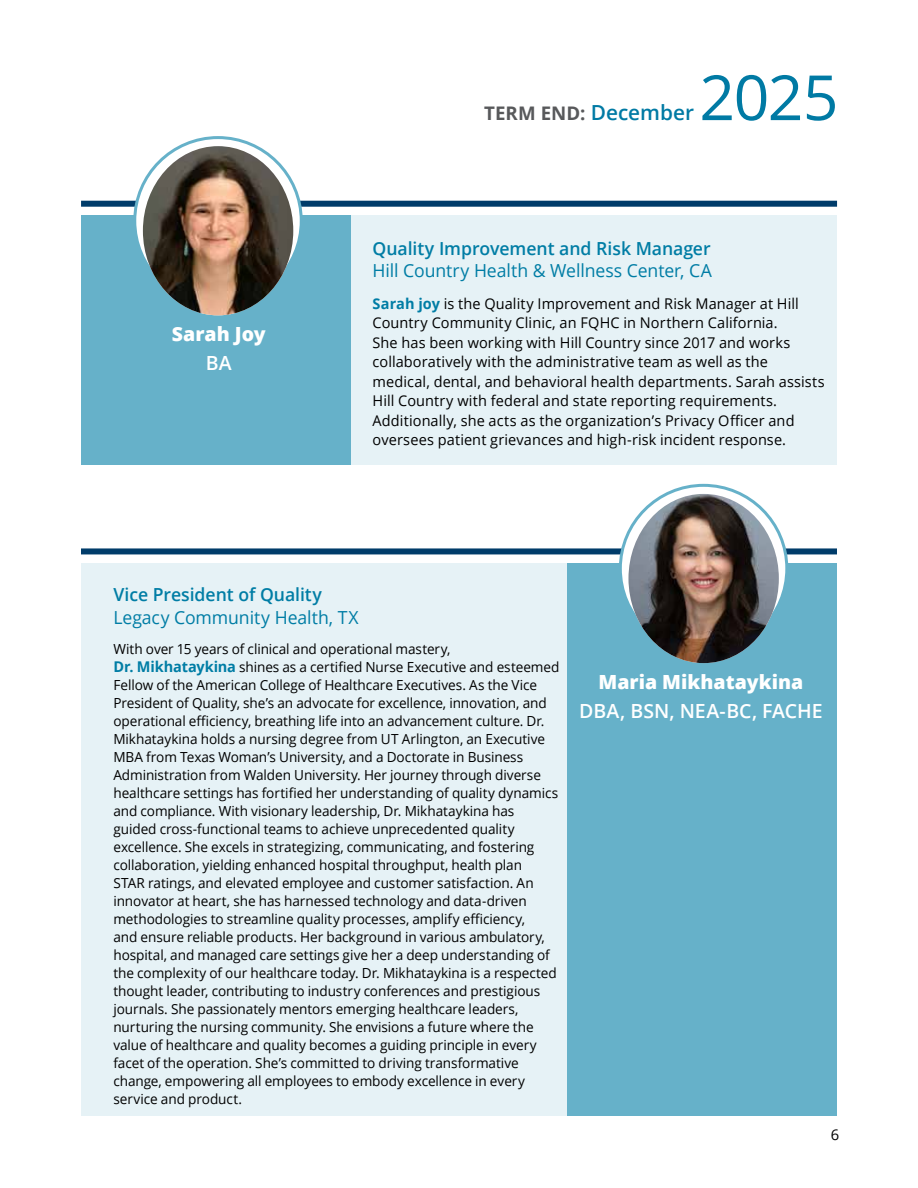
<style>
.page{position:relative;width:918px;height:1188px;background:#fff}
.page>*{position:absolute;margin:0;border:0;box-sizing:border-box;transform-origin:0 0}
.t1{font:62.4px "Open Sans";color:#007aa4}
.t2{font:800 19.5px "Open Sans";color:#fff}
.t3{font:600 19.5px "Open Sans";letter-spacing:-.005em;color:#fff}
.t4{font:700 18.75px "Open Sans";letter-spacing:.005em;color:#58595b}
.t5{font:18px "Open Sans";letter-spacing:-.005em;color:#007da5}
.t6{font:600 18px "Open Sans";letter-spacing:-.005em;color:#007da5}
.t7{font:14.85px/19.5px "Open Sans";letter-spacing:.005em;color:#000}
.t8{font:13.8px/18px "Open Sans";letter-spacing:-.005em;color:#000}
.s1{font-weight:600;font-size:20.85px;color:#007aa4}
.s2{font-weight:700;color:#007da5}
.s3{font-weight:700;font-size:14.85px;color:#007da5}
</style>
<div class="page">
<div style="left:81px;top:201px;width:756px;height:6px;background:#003c6a"></div>
<div style="left:81px;top:215px;width:756px;height:249px;background:#e6f2f6"></div>
<div style="left:81px;top:216px;width:270px;height:249px;background:#66b1c9"></div>
<svg style="left:135px;top:138px;width:166px;height:166px"></svg>
<img style="left:143px;top:146px;width:150px;height:169px">
<div style="left:81px;top:548px;width:756px;height:6px;background:#003c6a"></div>
<div style="left:81px;top:563px;width:756px;height:553px;background:#e6f2f6"></div>
<div style="left:567px;top:563px;width:270px;height:553px;background:#66b1c9"></div>
<svg style="left:620px;top:485px;width:167px;height:167px"></svg>
<img style="left:628px;top:494px;width:151px;height:169px">
<h2 class="t2" style="left:172px;top:319px;width:95px">Sarah Joy</h2>
<h2 class="t3" style="left:206px;top:350px;width:27px">BA</h2>
<h3 class="t4" style="left:484px;top:100px;width:211px">TERM END: <span class="s1">December</span></h3>
<h1 class="t1" style="left:699px;top:55px;width:141px">2025</h1>
<h3 class="t6" style="left:373px;top:236px;width:340px">Quality Improvement and Risk Manager</h3>
<h3 class="t5" style="left:373px;top:258px;width:341px">Hill Country Health &amp; Wellness Center, CA</h3>
<p class="t7" style="left:373px;top:293px;width:454px"><span class="s2">Sarah joy</span> is the Quality Improvement and Risk Manager at Hill Country Community Clinic, an FQHC in Northern California.<br>She has been working with Hill Country since 2017 and works collaboratively with the administrative team as well as the medical, dental, and behavioral health departments. Sarah assists Hill Country with federal and state reporting requirements.<br>Additionally, she acts as the organization’s Privacy Officer and oversees patient grievances and high-risk incident response.</p>
<h3 class="t6" style="left:113px;top:582px;width:210px">Vice President of Quality</h3>
<h3 class="t5" style="left:113px;top:605px;width:247px">Legacy Community Health, TX</h3>
<p class="t8" style="left:113px;top:640px;width:448px">With over 15 years of clinical and operational mastery,<br><span class="s3">Dr. Mikhataykina</span> shines as a certified Nurse Executive and esteemed Fellow of the American College of Healthcare Executives. As the Vice President of Quality, she’s an advocate for excellence, innovation, and operational efficiency, breathing life into an advancement culture. Dr.<br>Mikhataykina holds a nursing degree from UT Arlington, an Executive MBA from Texas Woman’s University, and a Doctorate in Business Administration from Walden University. Her journey through diverse healthcare settings has fortified her understanding of quality dynamics and compliance. With visionary leadership, Dr. Mikhataykina has guided cross-functional teams to achieve unprecedented quality excellence. She excels in strategizing, communicating, and fostering collaboration, yielding enhanced hospital throughput, health plan<br>STAR ratings, and elevated employee and customer satisfaction. An innovator at heart, she has harnessed technology and data-driven methodologies to streamline quality processes, amplify efficiency,<br>and ensure reliable products. Her background in various ambulatory, hospital, and managed care settings give her a deep understanding of the complexity of our healthcare today. Dr. Mikhataykina is a respected thought leader, contributing to industry conferences and prestigious journals. She passionately mentors emerging healthcare leaders, nurturing the nursing community. She envisions a future where the value of healthcare and quality becomes a guiding principle in every facet of the operation. She’s committed to driving transformative change, empowering all employees to embody excellence in every service and product.</p>
<h2 class="t2" style="left:598px;top:667px;width:206px">Maria Mikhataykina</h2>
<h2 class="t3" style="left:579px;top:698px;width:245px">DBA, BSN, NEA-BC, FACHE</h2>
<p class="t7" style="left:831px;top:1124px;width:10px">6</p>
</div>
